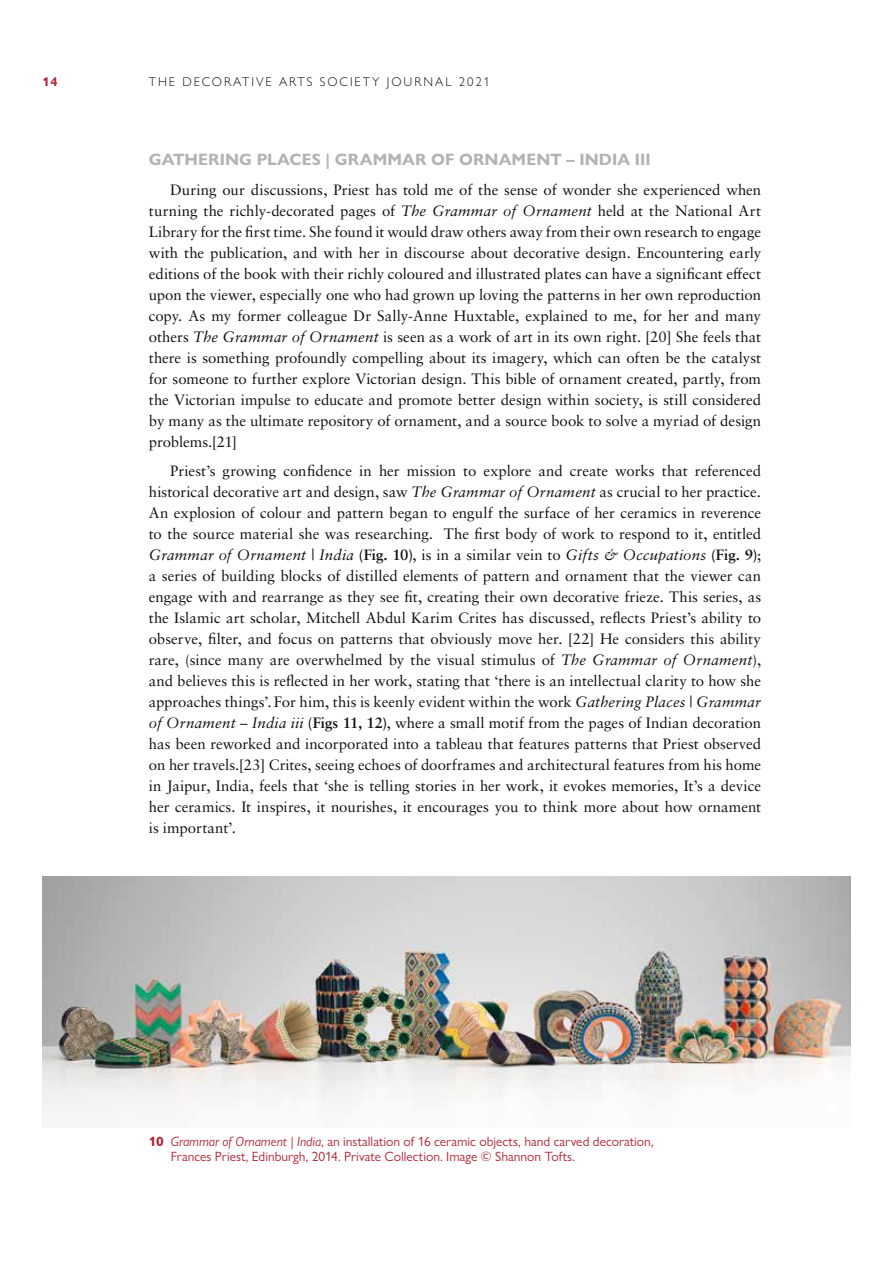
<style>
.page{position:relative;width:893px;height:1263px;background:#fff}
.page>*{position:absolute;margin:0;border:0;box-sizing:border-box;transform-origin:0 0}
.t1{font:700 16.5px "Gill Sans Nova";letter-spacing:.005em;color:#b1b4b4}
.t2{font:15px/21px "Sabon LT Pro";letter-spacing:-.005em;color:#12120d;text-align:justify}
.t3{font:13.5px/15px "Gill Sans Nova";color:#b22536}
.t4{font:300 12.75px "Gill Sans Nova";letter-spacing:.15em;color:#12120d}
.t5{font:700 12.75px "Gill Sans Nova";color:#b22536}
.s1{font-style:italic}
.s2{font-weight:700}
</style>
<div class="page">
<img style="left:43px;top:877px;width:807px;height:232px">
<p class="t5" style="left:43px;top:74px;width:17px">14</p>
<p class="t4" style="left:149px;top:74px;width:343px">THE DECORATIVE ARTS SOCIETY JOURNAL 2021</p>
<p class="t1" style="left:149px;top:149px;width:503px">GATHERING PLACES | GRAMMAR OF ORNAMENT – INDIA III</p>
<p class="t2" style="left:149px;top:178px;width:614px;text-indent:21px">During our discussions, Priest has told me of the sense of wonder she experienced when turning the richly-decorated pages of <span class="s1">The Grammar of Ornament</span> held at the National Art Library for the first time. She found it would draw others away from their own research to engage with the publication, and with her in discourse about decorative design. Encountering early editions of the book with their richly coloured and illustrated plates can have a significant effect upon the viewer, especially one who had grown up loving the patterns in her own reproduction copy. As my former colleague Dr Sally-Anne Huxtable, explained to me, for her and many others <span class="s1">The Grammar of Ornament</span> is seen as a work of art in its own right. [20] She feels that there is something profoundly compelling about its imagery, which can often be the catalyst for someone to further explore Victorian design. This bible of ornament created, partly, from the Victorian impulse to educate and promote better design within society, is still considered by many as the ultimate repository of ornament, and a source book to solve a myriad of design problems.[21]</p>
<p class="t2" style="left:149px;top:460px;width:614px;text-indent:21px">Priest’s growing confidence in her mission to explore and create works that referenced historical decorative art and design, saw <span class="s1">The Grammar of Ornament</span> as crucial to her practice.<br>An explosion of colour and pattern began to engulf the surface of her ceramics in reverence to the source material she was researching. The first body of work to respond to it, entitled <span class="s1">Grammar of Ornament | India</span> <span class="s2">(Fig. 10)</span>, is in a similar vein to <span class="s1">Gifts &amp; Occupations</span> <span class="s2">(Fig. 9)</span>; a series of building blocks of distilled elements of pattern and ornament that the viewer can engage with and rearrange as they see fit, creating their own decorative frieze. This series, as the Islamic art scholar, Mitchell Abdul Karim Crites has discussed, reflects Priest’s ability to observe, filter, and focus on patterns that obviously move her. [22] He considers this ability rare, (since many are overwhelmed by the visual stimulus of <span class="s1">The Grammar of Ornament</span>), and believes this is reflected in her work, stating that ‘there is an intellectual clarity to how she approaches things’.For him, this is keenly evident within the work <span class="s1">Gathering Places | Grammar of Ornament – India iii</span> <span class="s2">(Figs 11, 12)</span>, where a small motif from the pages of Indian decoration has been reworked and incorporated into a tableau that features patterns that Priest observed on her travels.[23] Crites, seeing echoes of doorframes and architectural features from his home in Jaipur, India, feels that ‘she is telling stories in her work, it evokes memories, It’s a device her ceramics. It inspires, it nourishes, it encourages you to think more about how ornament is important’.</p>
<p class="t3" style="left:171px;top:1133px;width:484px;text-indent:-22px"><span class="s2">10</span> <span class="s1">Grammar of Ornament | India</span>, an installation of 16 ceramic objects, hand carved decoration,<br>Frances Priest, Edinburgh, 2014. Private Collection. Image © Shannon Tofts.</p>
</div>
